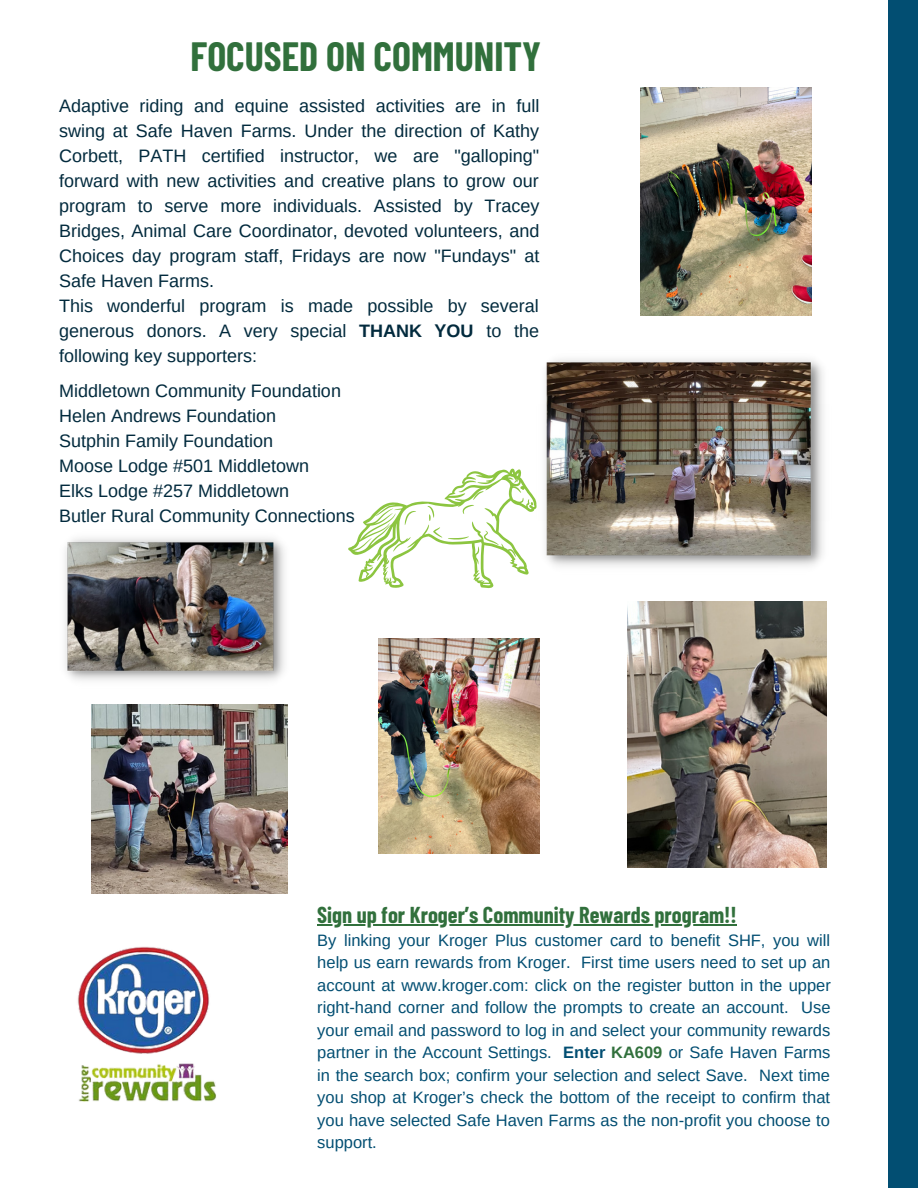
<style>
.page{position:relative;width:918px;height:1188px;background:#fff}
.page>*{position:absolute;margin:0;border:0;box-sizing:border-box;transform-origin:0 0}
.t1{font:700 39.9px "Barlow Condensed";color:#31703c}
.t2{font:700 22.5px "Barlow Condensed";color:#31703c}
.t3{font:18px/25px "Arimo";color:#022a3d;text-align:justify}
.t4{font:16.5px/22.5px "Arimo";color:#024e72;text-align:justify}
.s1{font-weight:700}
.s2{font-weight:700;color:#31703c}
</style>
<div class="page">
<img style="left:77px;top:946px;width:140px;height:156px">
<img style="left:65px;top:538px;width:220px;height:143px">
<img style="left:545px;top:359px;width:279px;height:208px">
<svg style="left:348px;top:469px;width:189px;height:120px"></svg>
<img style="left:641px;top:87px;width:171px;height:229px">
<img style="left:378px;top:638px;width:161px;height:215px">
<img style="left:627px;top:602px;width:199px;height:265px">
<img style="left:92px;top:705px;width:196px;height:189px">
<hr style="left:317px;top:924px;width:420px;height:1px;background:#31703c">
<div style="left:888px;top:0;width:30px;height:1188px;background:#024e72"></div>
<p class="t1" style="left:191px;top:32px;width:352px">FOCUSED ON COMMUNITY</p>
<p class="t3" style="left:59px;top:93px;width:482px">Adaptive riding and equine assisted activities are in full swing at Safe Haven Farms. Under the direction of Kathy Corbett, PATH certified instructor, we are "galloping" forward with new activities and creative plans to grow our program to serve more individuals. Assisted by Tracey Bridges, Animal Care Coordinator, devoted volunteers, and Choices day program staff, Fridays are now "Fundays" at Safe Haven Farms.</p>
<p class="t3" style="left:59px;top:293px;width:482px">This wonderful program is made possible by several generous donors. A very special <span class="s1">THANK YOU</span> to the following key supporters:</p>
<p class="t3" style="left:59px;top:378px;width:283px">Middletown Community Foundation</p>
<p class="t3" style="left:59px;top:403px;width:219px">Helen Andrews Foundation</p>
<p class="t3" style="left:59px;top:428px;width:215px">Sutphin Family Foundation</p>
<p class="t3" style="left:59px;top:453px;width:252px">Moose Lodge #501 Middletown</p>
<p class="t3" style="left:59px;top:478px;width:232px">Elks Lodge #257 Middletown</p>
<p class="t3" style="left:59px;top:503px;width:297px">Butler Rural Community Connections</p>
<p class="t2" style="left:317px;top:901px;width:421px">Sign up for Kroger’s Community Rewards program!!</p>
<p class="t4" style="left:317px;top:929px;width:515px">By linking your Kroger Plus customer card to benefit SHF, you will help us earn rewards from Kroger. First time users need to set up an account at www.kroger.com: click on the register button in the upper right-hand corner and follow the prompts to create an account. Use your email and password to log in and select your community rewards partner in the Account Settings. <span class="s1">Enter</span> <span class="s2">KA609</span> or Safe Haven Farms in the search box; confirm your selection and select Save. Next time you shop at Kroger’s check the bottom of the receipt to confirm that you have selected Safe Haven Farms as the non-profit you choose to support.</p>
</div>
